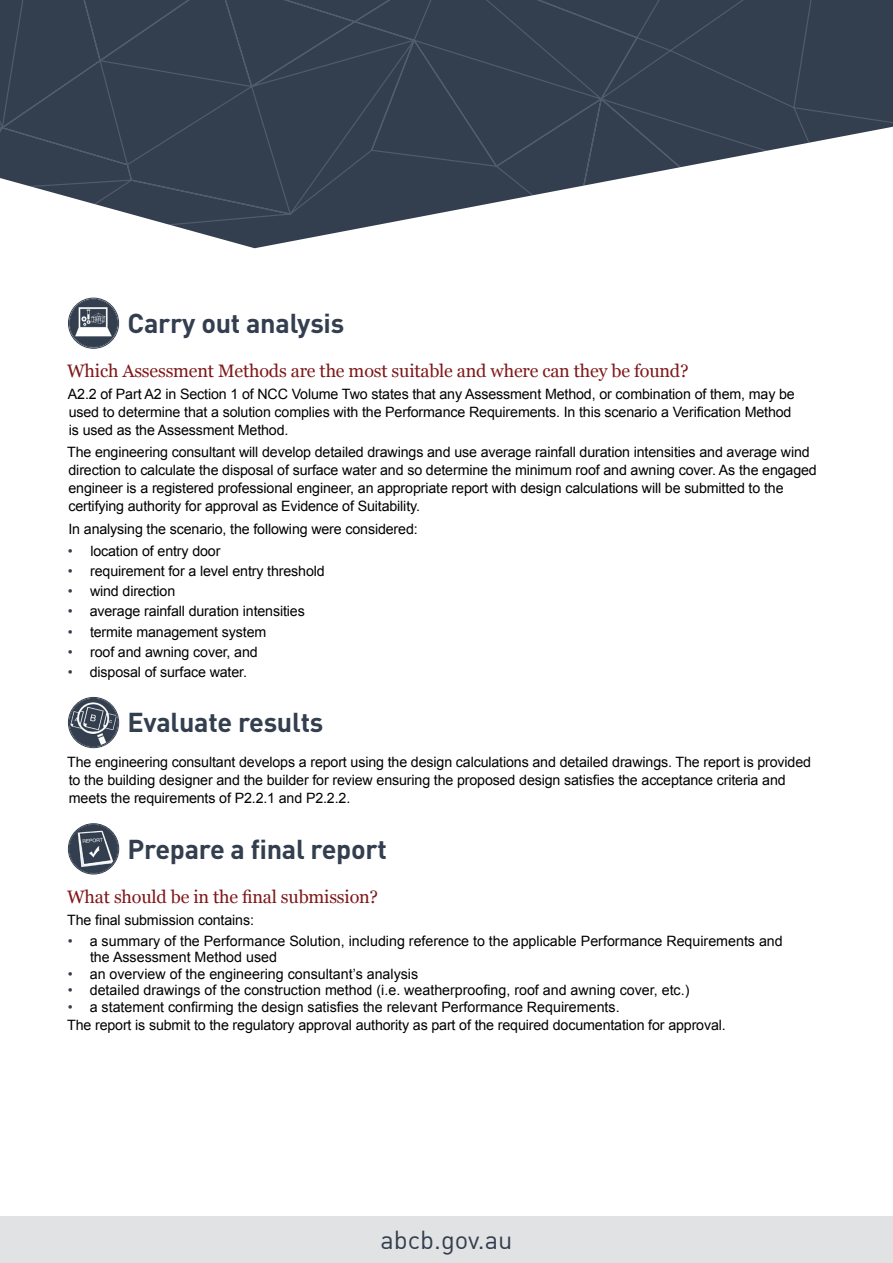
<style>
.page{position:relative;width:893px;height:1263px;background:#fff}
.page>*{position:absolute;margin:0;border:0;box-sizing:border-box;transform-origin:0 0}
.Heading_1{font:700 27px "DIN Pro";letter-spacing:-.01em;color:#333f4f}
.t1{font:25.5px "DIN";color:#333f4f}
.Heading_2{font:18px "Georgia";letter-spacing:-.01em;color:#801719}
.List_Paragraph{font:14.25px/18px "Arial";letter-spacing:-.01em;color:#000}
.s1{color:#333f4f}
</style>
<div class="page">
<img style="left:69px;top:825px;width:49px;height:48px;border-radius:24px">
<div style="left:68px;top:823px;width:51px;height:51px;border:1px solid #333f4f;border-radius:50%"></div>
<div style="left:69px;top:824px;width:49px;height:49px;border:1px solid #333f4f;border-radius:50%"></div>
<img style="left:70px;top:299px;width:47px;height:48px;border-radius:24px">
<div style="left:68px;top:298px;width:51px;height:51px;border:1px solid #333f4f;border-radius:50%"></div>
<div style="left:69px;top:299px;width:49px;height:48px;border:1px solid #333f4f;border-radius:50%"></div>
<img style="left:70px;top:698px;width:48px;height:48px;border-radius:24px">
<div style="left:68px;top:697px;width:51px;height:51px;border:1px solid #333f4f;border-radius:50%"></div>
<div style="left:69px;top:698px;width:49px;height:49px;border:1px solid #333f4f;border-radius:50%"></div>
<div style="left:0;top:1216px;width:893px;height:47px;background:#e1e2e3"></div>
<svg style="left:0;top:0;width:893px;height:248px"></svg>
<p class="Heading_1" style="left:128px;top:305px;width:218px">Carry out analysis</p>
<p class="Heading_2" style="left:67px;top:358px;width:623px">Which Assessment Methods are the most suitable and where can they be found?</p>
<p class="List_Paragraph" style="left:68px;top:385px;width:728px">A2.2 of Part A2 in Section 1 of NCC Volume Two states that any Assessment Method, or combination of them, may be used to determine that a solution complies with the Performance Requirements. In this scenario a Verification Method is used as the Assessment Method.</p>
<p class="List_Paragraph" style="left:67px;top:444px;width:751px">The engineering consultant will develop detailed drawings and use average rainfall duration intensities and average wind direction to calculate the disposal of surface water and so determine the minimum roof and awning cover. As the engaged engineer is a registered professional engineer, an appropriate report with design calculations will be submitted to the certifying authority for approval as Evidence of Suitability.</p>
<p class="List_Paragraph" style="left:69px;top:520px;width:351px">In analysing the scenario, the following were considered:</p>
<p class="List_Paragraph" style="left:68px;top:542px;width:154px"><span class="s1">•</span> location of entry door</p>
<p class="List_Paragraph" style="left:68px;top:562px;width:258px"><span class="s1">•</span> requirement for a level entry threshold</p>
<p class="List_Paragraph" style="left:68px;top:582px;width:109px"><span class="s1">•</span> wind direction</p>
<p class="List_Paragraph" style="left:68px;top:602px;width:238px"><span class="s1">•</span> average rainfall duration intensities</p>
<p class="List_Paragraph" style="left:68px;top:623px;width:200px"><span class="s1">•</span> termite management system</p>
<p class="List_Paragraph" style="left:68px;top:643px;width:191px"><span class="s1">•</span> roof and awning cover, and</p>
<p class="List_Paragraph" style="left:68px;top:663px;width:181px"><span class="s1">•</span> disposal of surface water.</p>
<p class="Heading_1" style="left:128px;top:704px;width:197px">Evaluate results</p>
<p class="List_Paragraph" style="left:67px;top:753px;width:745px">The engineering consultant develops a report using the design calculations and detailed drawings. The report is provided to the building designer and the builder for review ensuring the proposed design satisfies the acceptance criteria and meets the requirements of P2.2.1 and P2.2.2.</p>
<p class="Heading_1" style="left:128px;top:831px;width:261px">Prepare a final report</p>
<p class="Heading_2" style="left:67px;top:883px;width:313px">What should be in the final submission?</p>
<p class="List_Paragraph" style="left:67px;top:911px;width:188px">The final submission contains:</p>
<p class="List_Paragraph" style="left:90px;top:932px;width:694px;line-height:16.5px;text-indent:-22px"><span class="s1">•</span> a summary of the Performance Solution, including reference to the applicable Performance Requirements and the Assessment Method used</p>
<p class="List_Paragraph" style="left:68px;top:965px;width:352px"><span class="s1">•</span> an overview of the engineering consultant’s analysis</p>
<p class="List_Paragraph" style="left:68px;top:981px;width:623px"><span class="s1">•</span> detailed drawings of the construction method (i.e. weatherproofing, roof and awning cover, etc.)</p>
<p class="List_Paragraph" style="left:68px;top:998px;width:553px"><span class="s1">•</span> a statement confirming the design satisfies the relevant Performance Requirements.</p>
<p class="List_Paragraph" style="left:67px;top:1016px;width:660px">The report is submit to the regulatory approval authority as part of the required documentation for approval.</p>
<h2 class="t1" style="left:380px;top:1223px;width:133px">abcb.gov.au</h2>
</div>
